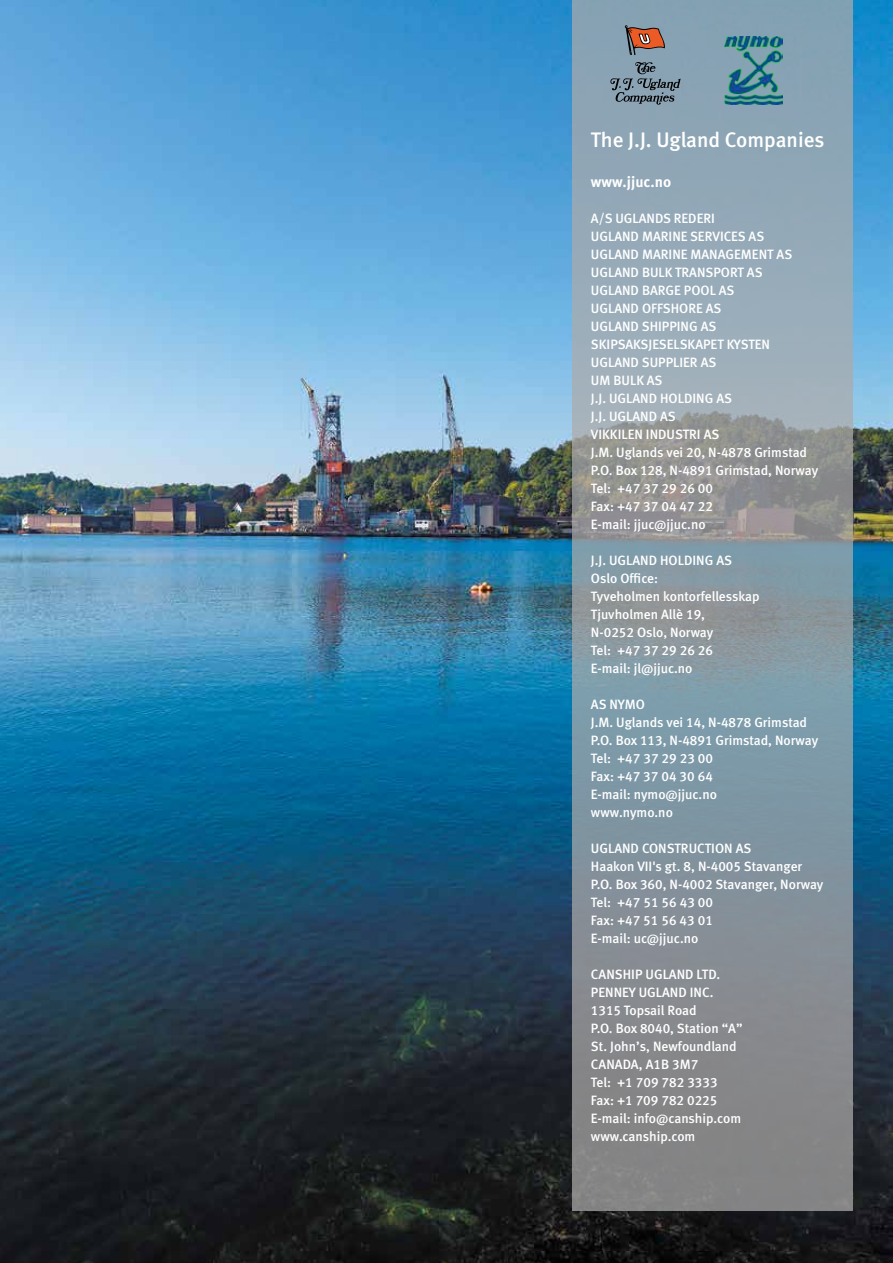
<style>
.page{position:relative;width:893px;height:1263px;background:#fff}
.page>*{position:absolute;margin:0;border:0;box-sizing:border-box;transform-origin:0 0}
.t1{font:21px "Meta Medium LF";color:#fff}
.t2{font:700 15px "Meta OT";color:#fff}
.t3{font:13.5px/18px "Meta Medium LF";color:#fff}
</style>
<div class="page">
<img style="left:0;top:0;width:893px;height:1263px">
<svg style="left:572px;top:0;width:280px;height:1211px;background:#8a98a1"></svg>
<svg style="left:610px;top:62px;width:71px;height:43px;background:#718694"></svg>
<svg style="left:625px;top:25px;width:40px;height:30px"></svg>
<img style="left:724px;top:37px;width:58px;height:67px">
<h1 class="t1" style="left:591px;top:128px;width:235px">The J.J. Ugland Companies</h1>
<p class="t2" style="left:591px;top:172px;width:82px">www.jjuc.no</p>
<p class="t3" style="left:591px;top:209px;width:229px">A/S UGLANDS REDERI<br>UGLAND MARINE SERVICES AS<br>UGLAND MARINE MANAGEMENT AS<br>UGLAND BULK TRANSPORT AS<br>UGLAND BARGE POOL AS<br>UGLAND OFFSHORE AS<br>UGLAND SHIPPING AS<br>SKIPSAKSJESELSKAPET KYSTEN<br>UGLAND SUPPLIER AS<br>UM BULK AS<br>J.J. UGLAND HOLDING AS<br>J.J. UGLAND AS<br>VIKKILEN INDUSTRI AS<br>J.M. Uglands vei 20, N-4878 Grimstad<br>P.O. Box 128, N-4891 Grimstad, Norway<br>Tel: +47 37 29 26 00<br>Fax: +47 37 04 47 22<br>E-mail: jjuc@jjuc.no</p>
<p class="t3" style="left:591px;top:551px;width:170px">J.J. UGLAND HOLDING AS<br>Oslo Office:<br>Tyveholmen kontorfellesskap<br>Tjuvholmen Allè 19,<br>N-0252 Oslo, Norway<br>Tel: +47 37 29 26 26<br>E-mail: jl@jjuc.no</p>
<p class="t3" style="left:591px;top:695px;width:229px">AS NYMO<br>J.M. Uglands vei 14, N-4878 Grimstad<br>P.O. Box 113, N-4891 Grimstad, Norway<br>Tel: +47 37 29 23 00<br>Fax: +47 37 04 30 64<br>E-mail: nymo@jjuc.no<br>www.nymo.no</p>
<p class="t3" style="left:591px;top:839px;width:234px">UGLAND CONSTRUCTION AS<br>Haakon VII's gt. 8, N-4005 Stavanger<br>P.O. Box 360, N-4002 Stavanger, Norway<br>Tel: +47 51 56 43 00<br>Fax: +47 51 56 43 01<br>E-mail: uc@jjuc.no</p>
<p class="t3" style="left:591px;top:965px;width:153px">CANSHIP UGLAND LTD.<br>PENNEY UGLAND INC.<br>1315 Topsail Road<br>P.O. Box 8040, Station “A”<br>St. John’s, Newfoundland<br>CANADA, A1B 3M7<br>Tel: +1 709 782 3333<br>Fax: +1 709 782 0225<br>E-mail: info@canship.com www.canship.com</p>
</div>
